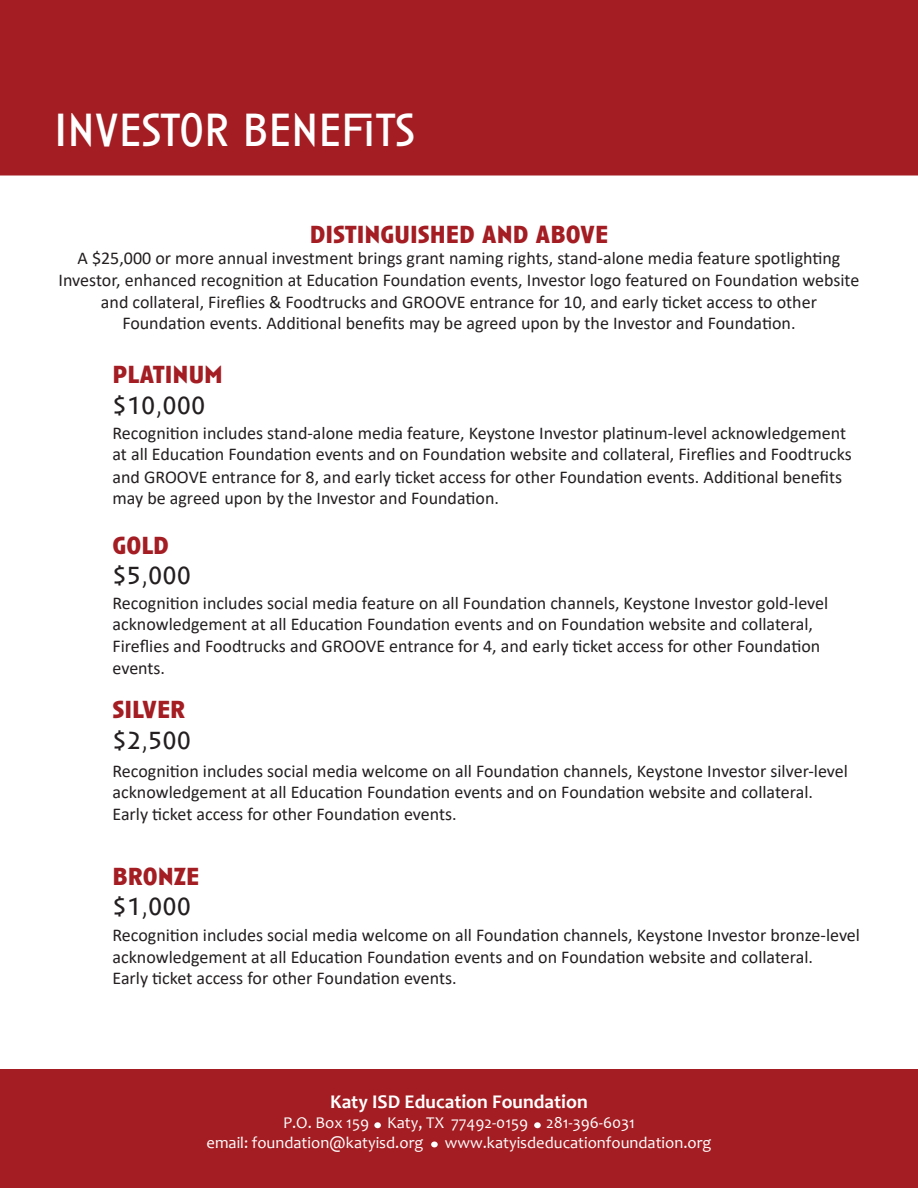
<style>
.page{position:relative;width:918px;height:1188px;background:#fff}
.page>*{position:absolute;margin:0;border:0;box-sizing:border-box;transform-origin:0 0}
.t1{font:48px "Anisette Std";color:#fff}
.t2{font:700 25.5px "Anisette Std";color:#a31d23}
.t3{font:25.5px "Anisette Std";color:#231f20}
.t4{font:700 19.5px "Candara";color:#fff}
.t5{font:18px/21.6px "Calibri";color:#231f20}
.t6{font:16.5px "Candara";color:#fff}
</style>
<div class="page">
<div style="left:0;top:0;width:918px;height:176px;background:#a31d22"></div>
<div style="left:0;top:1069px;width:918px;height:119px;background:#a31d22"></div>
<div style="left:374px;top:1122px;width:7px;height:6px;background:#fff;border-radius:50%"></div>
<div style="left:534px;top:1122px;width:7px;height:6px;background:#fff;border-radius:50%"></div>
<svg style="left:431px;top:1142px;width:7px;height:5px"></svg>
<p class="t1" style="left:54px;top:104px;width:363px">INVESTOR BENEFITS</p>
<p class="t2" style="left:310px;top:220px;width:300px">DISTINGUISHED AND ABOVE</p>
<p class="t5" style="left:78px;top:247px;width:764px">A $25,000 or more annual investment brings grant naming rights, stand-alone media feature spotlighting</p>
<p class="t5" style="left:59px;top:269px;width:802px;text-align:center">Investor, enhanced recognition at Education Foundation events, Investor logo featured on Foundation website and collateral, Fireflies &amp; Foodtrucks and GROOVE entrance for 10, and early ticket access to other</p>
<p class="t5" style="left:122px;top:312px;width:675px">Foundation events. Additional benefits may be agreed upon by the Investor and Foundation.</p>
<p class="t2" style="left:112px;top:361px;width:112px">PLATINUM</p>
<p class="t3" style="left:112px;top:392px;width:94px">$10,000</p>
<p class="t5" style="left:112px;top:421px;width:741px">Recognition includes stand-alone media feature, Keystone Investor platinum-level acknowledgement at all Education Foundation events and on Foundation website and collateral, Fireflies and Foodtrucks and GROOVE entrance for 8, and early ticket access for other Foundation events. Additional benefits may be agreed upon by the Investor and Foundation.</p>
<p class="t2" style="left:112px;top:531px;width:58px">GOLD</p>
<p class="t3" style="left:112px;top:562px;width:80px">$5,000</p>
<p class="t5" style="left:113px;top:592px;width:717px">Recognition includes social media feature on all Foundation channels, Keystone Investor gold-level</p>
<p class="t5" style="left:113px;top:613px;width:702px">acknowledgement at all Education Foundation events and on Foundation website and collateral,</p>
<p class="t5" style="left:113px;top:635px;width:709px">Fireflies and Foodtrucks and GROOVE entrance for 4, and early ticket access for other Foundation events.</p>
<p class="t2" style="left:112px;top:696px;width:75px">SILVER</p>
<p class="t3" style="left:112px;top:727px;width:80px">$2,500</p>
<p class="t5" style="left:113px;top:759px;width:737px">Recognition includes social media welcome on all Foundation channels, Keystone Investor silver-level acknowledgement at all Education Foundation events and on Foundation website and collateral.</p>
<p class="t5" style="left:113px;top:803px;width:346px">Early ticket access for other Foundation events.</p>
<p class="t2" style="left:112px;top:862px;width:88px">BRONZE</p>
<p class="t3" style="left:112px;top:893px;width:80px">$1,000</p>
<p class="t5" style="left:113px;top:924px;width:749px">Recognition includes social media welcome on all Foundation channels, Keystone Investor bronze-level acknowledgement at all Education Foundation events and on Foundation website and collateral.</p>
<p class="t5" style="left:113px;top:967px;width:346px">Early ticket access for other Foundation events.</p>
<p class="t4" style="left:330px;top:1089px;width:259px">Katy ISD Education Foundation</p>
<p class="t6" style="left:283px;top:1112px;width:354px">P.O. Box 159 Katy, TX 77492-0159 281-396-6031</p>
<p class="t6" style="left:207px;top:1132px;width:218px">email: foundation@katyisd.org</p>
<p class="t6" style="left:445px;top:1132px;width:268px">www.katyisdeducationfoundation.org</p>
</div>
